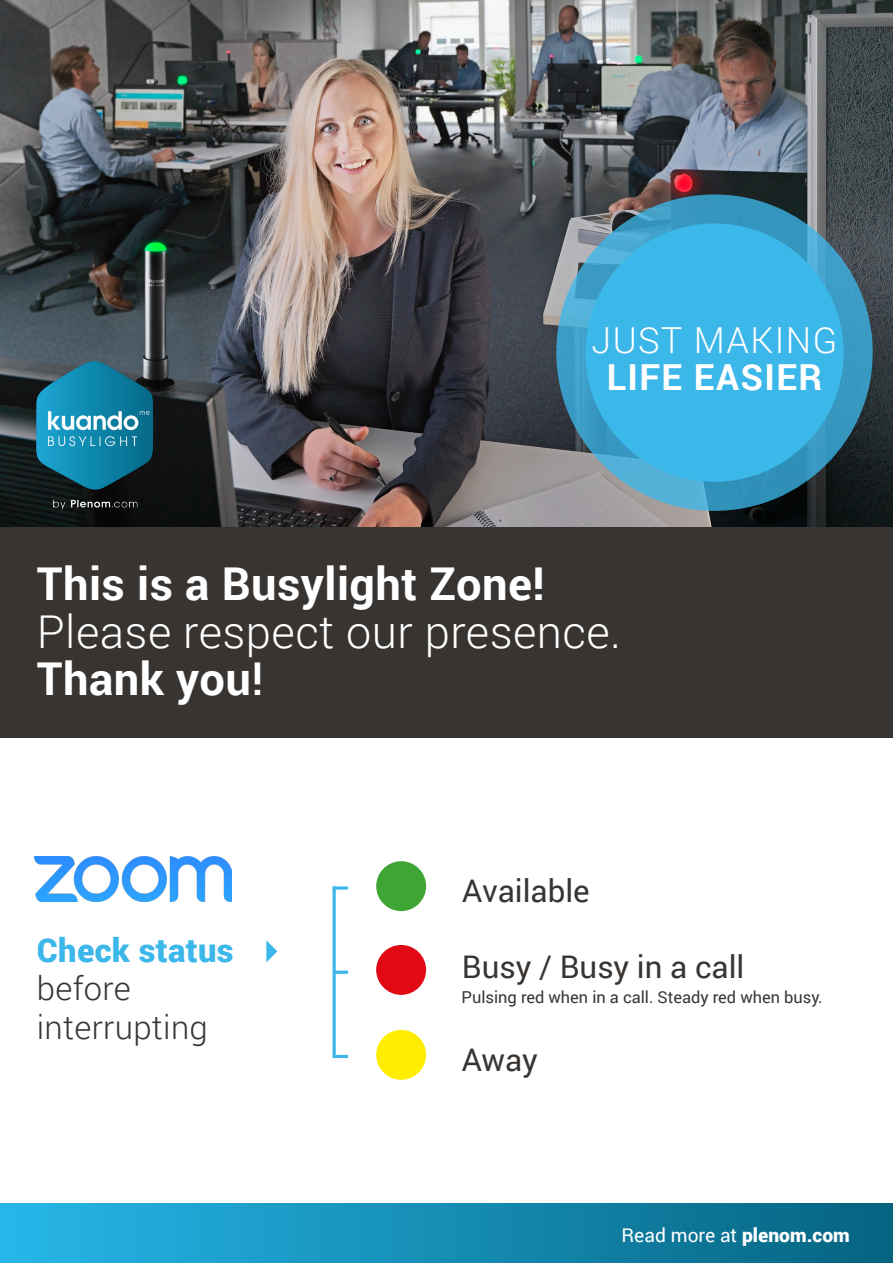
<style>
.page{position:relative;width:893px;height:1263px;background:#fff}
.page>*{position:absolute;margin:0;border:0;box-sizing:border-box;transform-origin:0 0}
.t1{font:300 45.3px/47.4px "Roboto";letter-spacing:.01em;color:#fff}
.t2{font:700 45.3px "Roboto";letter-spacing:.01em;color:#fff}
.t3{font:300 35.85px "Roboto";letter-spacing:.04em;color:#fff}
.t4{font:700 35.85px "Roboto";letter-spacing:.04em;color:#fff}
.t5{font:300 32.85px/38.4px "Roboto";letter-spacing:.01em;color:#383431}
.t6{font:900 32.85px "Roboto";letter-spacing:.01em;color:#3cb7ea}
.t7{font:31.2px "Roboto";color:#383431}
.t8{font:19.2px "Roboto";color:#fff}
.t9{font:16.35px "Roboto";color:#383431}
.s1{font-weight:700}
.s2{font-weight:500}
.s3{font-weight:900}
</style>
<div class="page">
<div style="left:376px;top:861px;width:50px;height:50px;background:#3fa535;border-radius:50%"></div>
<div style="left:376px;top:1030px;width:50px;height:50px;background:#ffed00;border-radius:50%"></div>
<div style="left:0;top:1203px;width:893px;height:60px;background:linear-gradient(to right,#27b7ea,#05637f)"></div>
<hr style="left:333px;top:886px;width:3px;height:172px;background:#3cb7ea">
<hr style="left:333px;top:886px;width:15px;height:3px;background:#3cb7ea">
<hr style="left:333px;top:971px;width:15px;height:3px;background:#3cb7ea">
<hr style="left:333px;top:1055px;width:15px;height:3px;background:#3cb7ea">
<img style="left:0;top:0;width:893px;height:527px">
<svg style="left:556px;top:194px;width:317px;height:317px;background:#3d9cc4"></svg>
<div style="left:585px;top:223px;width:259px;height:259px;background:#3cb7ea;border-radius:50%"></div>
<div style="left:0;top:527px;width:893px;height:211px;background:#383431"></div>
<svg style="left:266px;top:940px;width:11px;height:22px"></svg>
<div style="left:376px;top:945px;width:50px;height:50px;background:#e00914;border-radius:50%"></div>
<img style="left:24px;top:353px;width:141px;height:174px">
<img style="left:35px;top:856px;width:197px;height:45px">
<h2 class="t3" style="left:592px;top:315px;width:247px">JUST MAKING</h2>
<h2 class="t4" style="left:607px;top:352px;width:217px">LIFE EASIER</h2>
<h1 class="t2" style="left:37px;top:552px;width:509px">This is a Busylight Zone!</h1>
<h1 class="t1" style="left:37px;top:606px;width:586px">Please respect our presence.<br><span class="s1">Thank you</span><span class="s2">!</span></h1>
<h3 class="t6" style="left:37px;top:927px;width:198px">Check status</h3>
<h3 class="t5" style="left:37px;top:968px;width:173px">before interrupting</h3>
<h3 class="t7" style="left:462px;top:869px;width:129px">Available</h3>
<h3 class="t7" style="left:462px;top:945px;width:284px">Busy / Busy in a call</h3>
<p class="t9" style="left:462px;top:985px;width:363px">Pulsing red when in a call. Steady red when busy.</p>
<h3 class="t7" style="left:462px;top:1038px;width:77px">Away</h3>
<p class="t8" style="left:621px;top:1221px;width:230px">Read more at <span class="s3">plenom.com</span></p>
</div>
